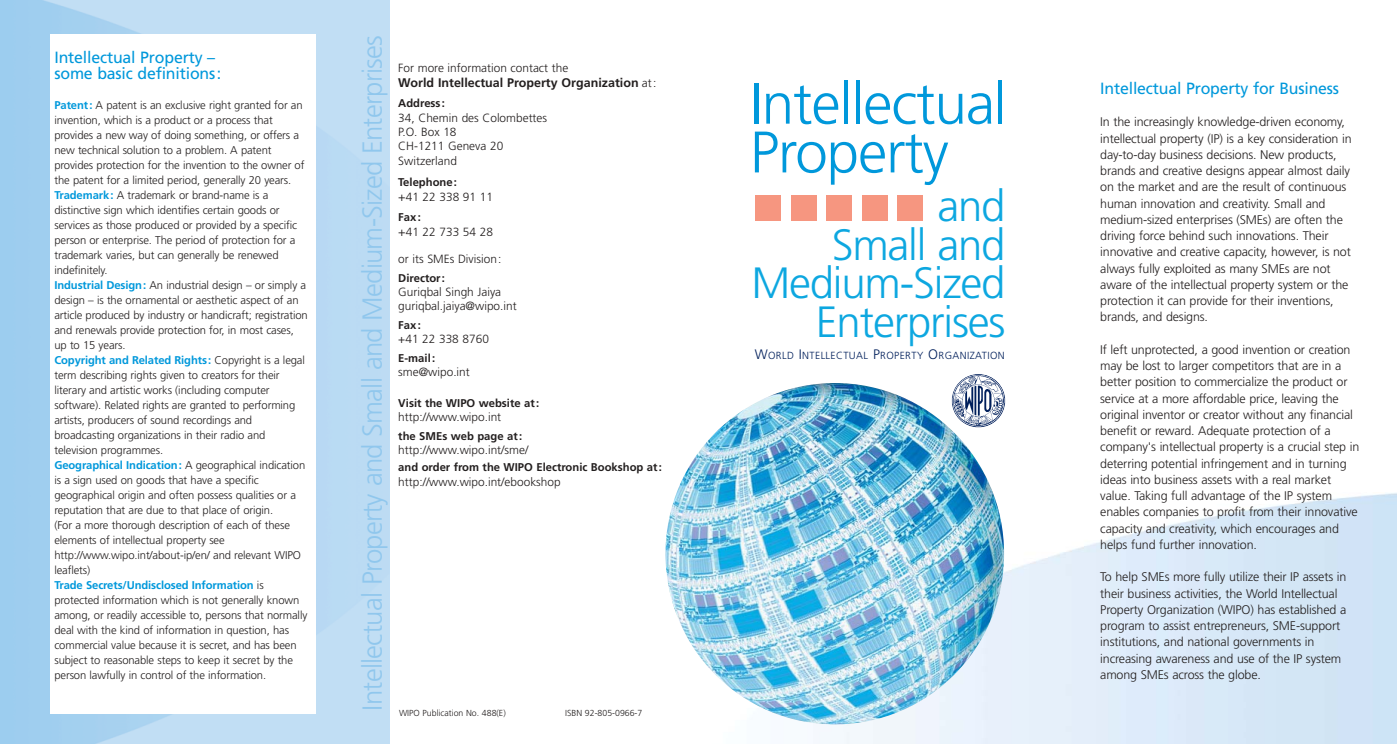
<style>
.page{position:relative;width:1397px;height:744px;background:#fff}
.page>*{position:absolute;margin:0;border:0;box-sizing:border-box;transform-origin:0 0}
.t1{font:300 58.5px/48.8px "Frutiger";letter-spacing:-.02em;color:#0098db}
.t2{font:300 43.75px/38.8px "Frutiger";letter-spacing:-.03em;color:#0da7e0;text-align:right}
.t3{font:300 27.5px "Frutiger";letter-spacing:-.03em;color:#90c7ed}
.t4{font:16.25px/16.2px "Frutiger";letter-spacing:-.01em;color:#0098db}
.t5{font:300 12.5px/16.2px "Frutiger";letter-spacing:-.01em;color:#231f1f}
.t6{font:700 12.5px "Frutiger";color:#231f1f}
.t7{font:300 11.88px/14.4px "Frutiger";color:#231f1f}
.t8{font:300 11.25px/15px "Frutiger";letter-spacing:-.01em;color:#231f1f}
.t9{font:700 11.25px "Frutiger";color:#231f1f}
.t10{font:300 10.25px "Frutiger";letter-spacing:.035em;color:#001f5b}
.t11{font:300 8.75px "Frutiger";color:#231f1f}
.s1{font-weight:700;color:#0098db}
.s2{font-weight:300;font-size:11.88px}
.s3{font-weight:400;font-stretch:condensed;font-size:12.5px}
.s4{font-size:13.75px}
</style>
<div class="page">
<img style="left:696px;top:493px;width:700px;height:250px">
<img style="left:665px;top:383px;width:339px;height:341px;border-radius:50%">
<img style="left:951px;top:374px;width:54px;height:53px;border-radius:50%">
<div style="left:754px;top:195px;width:26px;height:26px;background:#f69680"></div>
<div style="left:790px;top:195px;width:26px;height:26px;background:#f69680"></div>
<div style="left:826px;top:195px;width:26px;height:26px;background:#f69680"></div>
<div style="left:862px;top:195px;width:25px;height:26px;background:#f69680"></div>
<div style="left:897px;top:195px;width:26px;height:26px;background:#f69680"></div>
<h3 class="t4" style="left:54px;top:50px;width:168px">Intellectual Property – some basic definitions:</h3>
<p class="t8" style="left:54px;top:98px;width:255px"><span class="s1">Patent:</span> A patent is an exclusive right granted for an invention, which is a product or a process that provides a new way of doing something, or offers a new technical solution to a problem. A patent provides protection for the invention to the owner of the patent for a limited period, generally 20 years.<br><span class="s1">Trademark:</span> A trademark or brand-name is a distinctive sign which identifies certain goods or services as those produced or provided by a specific person or enterprise. The period of protection for a trademark varies, but can generally be renewed indefinitely.<br><span class="s1">Industrial Design:</span> An industrial design – or simply a design – is the ornamental or aesthetic aspect of an article produced by industry or handicraft; registration and renewals provide protection for, in most cases, up to 15 years.<br><span class="s1">Copyright and Related Rights:</span> Copyright is a legal term describing rights given to creators for their literary and artistic works (including computer software). Related rights are granted to performing artists, producers of sound recordings and broadcasting organizations in their radio and television programmes.<br><span class="s1">Geographical Indication:</span> A geographical indication is a sign used on goods that have a specific geographical origin and often possess qualities or a reputation that are due to that place of origin.<br>(For a more thorough description of each of these elements of intellectual property see http://www.wipo.int/about-ip/en/ and relevant WIPO leaflets)<br><span class="s1">Trade Secrets/Undisclosed Information</span> is protected information which is not generally known among, or readily accessible to, persons that normally deal with the kind of information in question, has commercial value because it is secret, and has been subject to reasonable steps to keep it secret by the person lawfully in control of the information.</p>
<h3 class="t3" style="left:361px;top:710px;width:677px;rotate:-90deg">Intellectual Property and Small and Medium-Sized Enterprises</h3>
<p class="t7" style="left:398px;top:62px;width:171px">For more information contact the</p>
<p class="t6" style="left:398px;top:78px;width:259px">World Intellectual Property Organization <span class="s2">at:</span></p>
<p class="t9" style="left:398px;top:99px;width:48px">Address:</p>
<p class="t7" style="left:398px;top:112px;width:150px">34, Chemin des Colombettes<br>P.O. Box 18<br>CH-1211 Geneva 20<br>Switzerland</p>
<p class="t9" style="left:398px;top:177px;width:60px">Telephone:</p>
<p class="t7" style="left:398px;top:190px;width:96px"><span class="s3">+</span>41 22 338 91 11</p>
<p class="t9" style="left:398px;top:212px;width:24px">Fax:</p>
<p class="t7" style="left:398px;top:225px;width:96px"><span class="s3">+</span>41 22 733 54 28</p>
<p class="t7" style="left:398px;top:253px;width:105px">or its SMEs Division:</p>
<p class="t9" style="left:398px;top:274px;width:48px">Director:</p>
<p class="t7" style="left:398px;top:286px;width:120px;line-height:13.8px">Guriqbal Singh Jaiya guriqbal.jaiya@wipo.int</p>
<p class="t9" style="left:398px;top:320px;width:24px">Fax:</p>
<p class="t7" style="left:398px;top:332px;width:92px">+41 22 338 8760</p>
<p class="t9" style="left:398px;top:353px;width:38px">E-mail:</p>
<p class="t7" style="left:398px;top:365px;width:73px">sme@wipo.int</p>
<p class="t9" style="left:398px;top:398px;width:142px">Visit the WIPO website at:</p>
<p class="t7" style="left:398px;top:411px;width:104px">http://www.wipo.int</p>
<p class="t9" style="left:398px;top:432px;width:125px">the SMEs web page at:</p>
<p class="t7" style="left:398px;top:443px;width:131px">http://www.wipo.int/sme/</p>
<p class="t9" style="left:398px;top:462px;width:265px">and order from the WIPO Electronic Bookshop at:</p>
<p class="t7" style="left:398px;top:475px;width:164px">http://www.wipo.int/ebookshop</p>
<p class="t11" style="left:399px;top:709px;width:108px">WIPO Publication No. 488(E)</p>
<p class="t11" style="left:565px;top:709px;width:79px">ISBN 92-805-0966-7</p>
<h1 class="t1" style="left:749px;top:83px;width:258px">Intellectual<br>Property</h1>
<h2 class="t2" style="left:751px;top:190px;width:255px">and<br>Small and<br>Medium-Sized<br>Enterprises</h2>
<p class="t10" style="left:754px;top:351px;width:251px"><span class="s4">W</span>ORLD <span class="s4">I</span>NTELLECTUAL <span class="s4">P</span>ROPERTY <span class="s4">O</span>RGANIZATION</p>
<h3 class="t4" style="left:1100px;top:81px;width:240px">Intellectual Property for Business</h3>
<p class="t5" style="left:1100px;top:115px;width:253px">In the increasingly knowledge-driven economy, intellectual property (IP) is a key consideration in day-to-day business decisions. New products, brands and creative designs appear almost daily on the market and are the result of continuous human innovation and creativity. Small and medium-sized enterprises (SMEs) are often the driving force behind such innovations. Their innovative and creative capacity, however, is not always fully exploited as many SMEs are not aware of the intellectual property system or the protection it can provide for their inventions, brands, and designs.</p>
<p class="t5" style="left:1100px;top:342px;width:260px">If left unprotected, a good invention or creation may be lost to larger competitors that are in a better position to commercialize the product or service at a more affordable price, leaving the original inventor or creator without any financial benefit or reward. Adequate protection of a company's intellectual property is a crucial step in deterring potential infringement and in turning ideas into business assets with a real market value. Taking full advantage of the IP system enables companies to profit from their innovative capacity and creativity, which encourages and helps fund further innovation.</p>
<p class="t5" style="left:1100px;top:570px;width:248px">To help SMEs more fully utilize their IP assets in their business activities, the World Intellectual Property Organization (WIPO) has established a program to assist entrepreneurs, SME-support institutions, and national governments in increasing awareness and use of the IP system among SMEs across the globe.</p>
</div>
